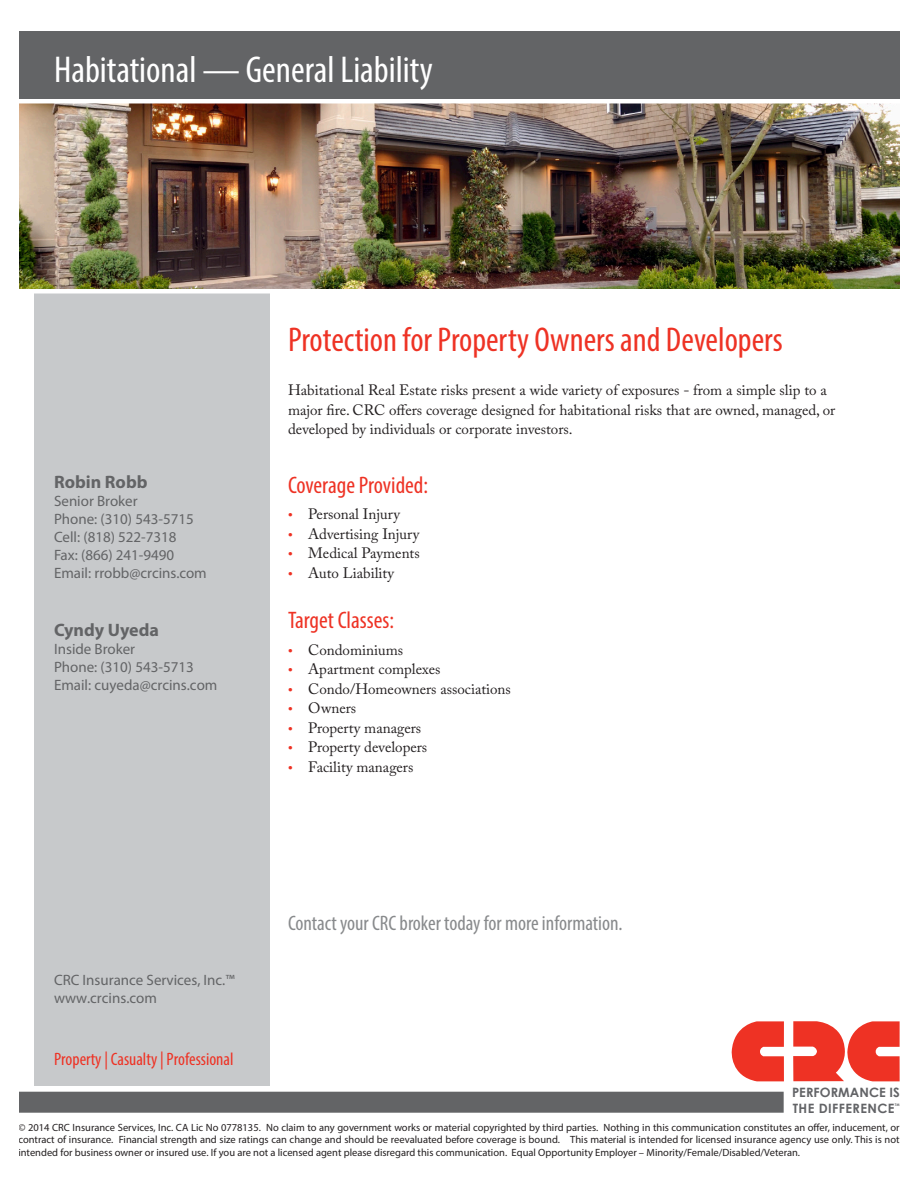
<style>
.page{position:relative;width:918px;height:1188px;background:#fff}
.page>*{position:absolute;margin:0;border:0;box-sizing:border-box;transform-origin:0 0}
.t1{font:condensed 37.5px "Myriad Pro";color:#fff}
.t2{font:condensed 34.5px "Myriad Pro";color:#ee3224}
.t3{font:condensed 24px "Myriad Pro";color:#ee3224}
.t4{font:condensed 21px "Myriad Pro";color:#888a8c}
.t5{font:condensed 18px "Myriad Pro";color:#ee3224}
.t6{font:700 18px "Myriad Pro";color:#636466}
.t7{font:15px/19.5px "Adobe Caslon Pro";color:#231f20}
.t8{font:15px/18px "Myriad Pro";color:#636466}
.t9{font:700 12.9px/15.1px "Century Gothic";letter-spacing:.015em;color:#626366}
.t10{font:10.5px/12.6px "Myriad Pro";color:#231f20;text-align:justify}
.t11{font:700 3.45px "Century Gothic";color:#626366}
.s1{font-family:"Myriad Pro";font-size:16.5px;color:#ee3224}
</style>
<div class="page">
<div style="left:18px;top:32px;width:882px;height:87px;background:#636466"></div>
<div style="left:34px;top:274px;width:235px;height:812px;background:#c7c9cb"></div>
<img style="left:18px;top:104px;width:882px;height:185px">
<div style="left:0;top:289px;width:918px;height:5px;background:#fff"></div>
<svg style="left:731px;top:1021px;width:53px;height:60px"></svg>
<svg style="left:793px;top:1021px;width:107px;height:60px"></svg>
<div style="left:10px;top:1092px;width:763px;height:21px;background:#636466"></div>
<div style="left:0;top:0;width:18px;height:1188px;background:#fff"></div>
<div style="left:0;top:99px;width:918px;height:5px;background:#fff"></div>
<p class="t1" style="left:54px;top:47px;width:380px">Habitational — General Liability</p>
<p class="t2" style="left:288px;top:319px;width:496px">Protection for Property Owners and Developers</p>
<p class="t6" style="left:54px;top:470px;width:95px">Robin Robb</p>
<p class="t8" style="left:54px;top:492px;width:154px">Senior Broker<br>Phone: (310) 543-5715<br>Cell: (818) 522-7318<br>Fax: (866) 241-9490<br>Email: rrobb@crcins.com</p>
<p class="t6" style="left:54px;top:618px;width:106px">Cyndy Uyeda</p>
<p class="t8" style="left:54px;top:639px;width:165px">Inside Broker<br>Phone: (310) 543-5713<br>Email: cuyeda@crcins.com</p>
<p class="t7" style="left:288px;top:381px;width:549px">Habitational Real Estate risks present a wide variety of exposures - from a simple slip to a major fire. CRC offers coverage designed for habitational risks that are owned, managed, or developed by individuals or corporate investors.</p>
<p class="t3" style="left:288px;top:470px;width:142px">Coverage Provided:</p>
<p class="t7" style="left:288px;top:504px;width:113px"><span class="s1">•</span> Personal Injury</p>
<p class="t7" style="left:288px;top:524px;width:133px"><span class="s1">•</span> Advertising Injury</p>
<p class="t7" style="left:288px;top:543px;width:133px"><span class="s1">•</span> Medical Payments</p>
<p class="t7" style="left:288px;top:563px;width:108px"><span class="s1">•</span> Auto Liability</p>
<p class="t3" style="left:288px;top:606px;width:108px">Target Classes:</p>
<p class="t7" style="left:288px;top:640px;width:117px"><span class="s1">•</span> Condominiums</p>
<p class="t7" style="left:288px;top:659px;width:154px"><span class="s1">•</span> Apartment complexes</p>
<p class="t7" style="left:288px;top:679px;width:224px"><span class="s1">•</span> Condo/Homeowners associations</p>
<p class="t7" style="left:288px;top:698px;width:70px"><span class="s1">•</span> Owners</p>
<p class="t7" style="left:288px;top:718px;width:135px"><span class="s1">•</span> Property managers</p>
<p class="t7" style="left:288px;top:737px;width:141px"><span class="s1">•</span> Property developers</p>
<p class="t7" style="left:288px;top:757px;width:127px"><span class="s1">•</span> Facility managers</p>
<p class="t8" style="left:54px;top:972px;width:182px;line-height:17.4px">CRC Insurance Services, Inc.™ www.crcins.com</p>
<p class="t5" style="left:54px;top:1048px;width:181px">Property | Casualty | Professional</p>
<p class="t4" style="left:288px;top:911px;width:336px">Contact your CRC broker today for more information.</p>
<p class="t9" style="left:792px;top:1085px;width:109px">PERFORMANCE IS<br>THE DIFFERENCE</p>
<p class="t11" style="left:895px;top:1102px;width:6px">TM</p>
<p class="t10" style="left:18px;top:1121px;width:883px">© 2014 CRC Insurance Services, Inc. CA Lic No 0778135. No claim to any government works or material copyrighted by third parties. Nothing in this communication constitutes an offer, inducement, or contract of insurance. Financial strength and size ratings can change and should be reevaluated before coverage is bound. This material is intended for licensed insurance agency use only. This is not intended for business owner or insured use. If you are not a licensed agent please disregard this communication. Equal Opportunity Employer – Minority/Female/Disabled/Veteran.</p>
</div>
